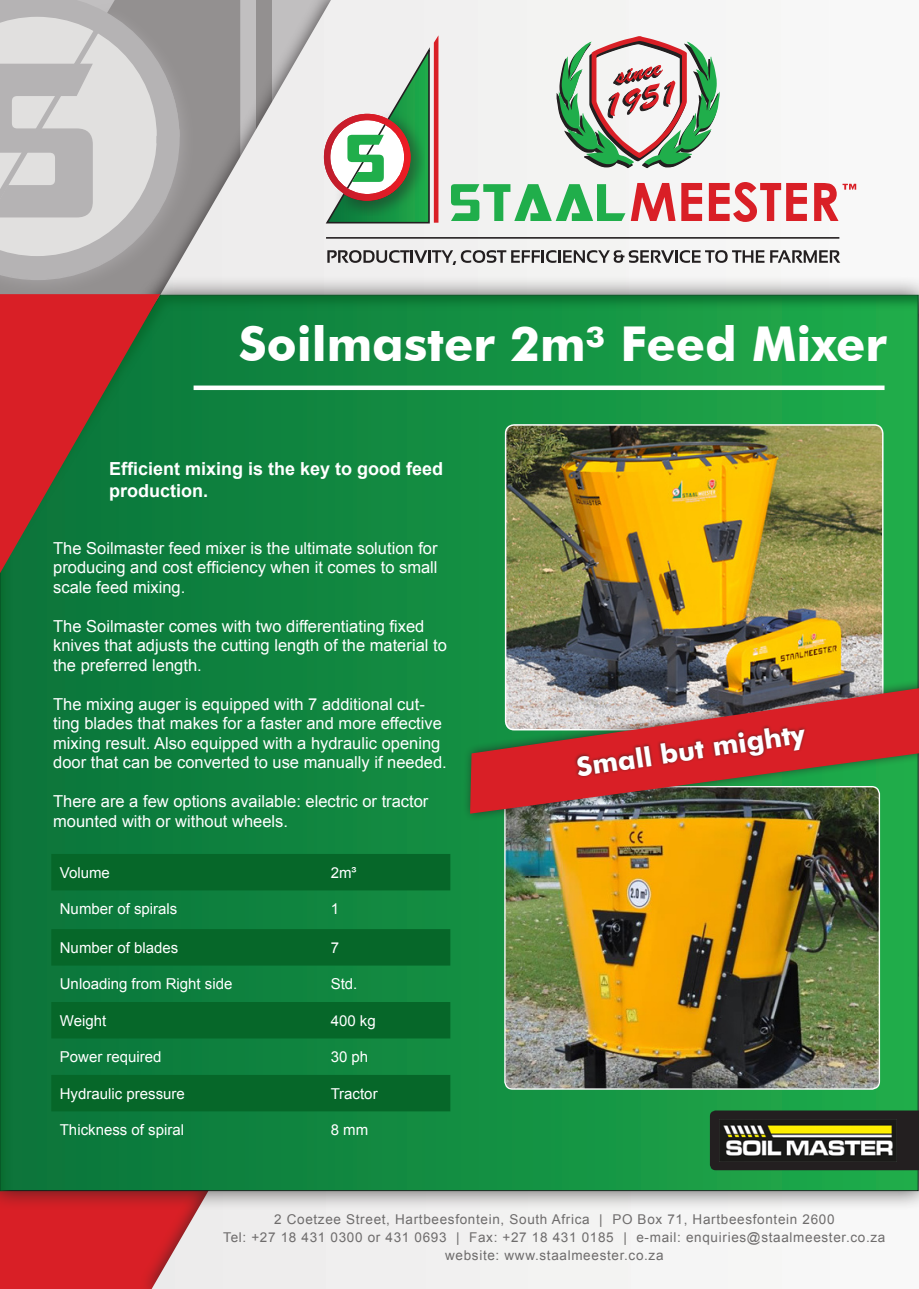
<style>
.page{position:relative;width:919px;height:1289px;background:#fff}
.page>*{position:absolute;margin:0;border:0;box-sizing:border-box;transform-origin:0 0}
.t1{font:700 48px "Futura BT";color:#fff}
.t2{font:700 27px "Futura BT";color:#fff}
.t3{font:700 18px/21.6px "Arial";color:#fff}
.t4{font:16.5px/19.5px "Arial";color:#fff}
.t5{font:15px "Arial";color:#fff}
.t6{font:13.5px "Arial";letter-spacing:.05em;color:#6e6c6c}
</style>
<div class="page">
<svg style="left:0;top:0;width:133px;height:274px;background:#aeacac"></svg>
<svg style="left:0;top:6px;width:133px;height:261px;background:#cccaca"></svg>
<svg style="left:150px;top:0;width:707px;height:274px"></svg>
<div style="left:0;top:1210px;width:135px;height:78px;background:#d91f26"></div>
<div style="left:152px;top:1210px;width:479px;height:78px;background:#f0efef"></div>
<div style="left:0;top:274px;width:918px;height:936px;background:#231f20;opacity:.75"></div>
<div style="left:0;top:295px;width:918px;height:897px;background:#066729;opacity:.82"></div>
<svg style="left:0;top:294px;width:160px;height:279px;background:#724c30"></svg>
<div style="left:193px;top:385px;width:691px;height:5px;background:#fff"></div>
<svg style="left:451px;top:183px;width:224px;height:38px"></svg>
<svg style="left:681px;top:183px;width:21px;height:38px"></svg>
<svg style="left:708px;top:182px;width:98px;height:40px"></svg>
<svg style="left:327px;top:250px;width:437px;height:15px"></svg>
<svg style="left:770px;top:250px;width:70px;height:13px"></svg>
<hr style="left:326px;top:237px;width:513px;height:2px;background:#231f20">
<svg style="left:324px;top:35px;width:114px;height:189px"></svg>
<svg style="left:814px;top:183px;width:42px;height:38px"></svg>
<img style="left:505px;top:872px;width:374px;height:217px">
<img style="left:505px;top:425px;width:377px;height:207px">
<div style="left:505px;top:424px;width:378px;height:306px;border:2px solid #fff;border-radius:9px"></div>
<svg style="left:556px;top:36px;width:163px;height:132px"></svg>
<svg style="left:51px;top:854px;width:399px;height:257px;background:#097232"></svg>
<svg style="left:709px;top:1110px;width:209px;height:60px;background:#222321"></svg>
<img style="left:719px;top:1119px;width:177px;height:42px">
<img style="left:446px;top:632px;width:472px;height:240px">
<img style="left:469px;top:687px;width:449px;height:127px">
<svg style="left:571px;top:718px;width:240px;height:68px;background:#b53533"></svg>
<p class="t1" style="left:239px;top:314px;width:649px">Soilmaster 2m³ Feed Mixer</p>
<p class="t3" style="left:109px;top:458px;width:336px">Efficient mixing is the key to good feed production.</p>
<p class="t4" style="left:53px;top:538px;width:386px;text-align:justify">The Soilmaster feed mixer is the ultimate solution for producing and cost efficiency when it comes to small scale feed mixing.</p>
<p class="t4" style="left:53px;top:616px;width:395px">The Soilmaster comes with two differentiating fixed knives that adjusts the cutting length of the material to the preferred length.</p>
<p class="t4" style="left:53px;top:694px;width:395px">The mixing auger is equipped with 7 additional cut&shy;ting blades that makes for a faster and more effective mixing result. Also equipped with a hydraulic opening door that can be converted to use manually if needed.</p>
<p class="t4" style="left:53px;top:792px;width:377px">There are a few options available: electric or tractor mounted with or without wheels.</p>
<p class="t5" style="left:60px;top:862px;width:52px">Volume</p>
<p class="t5" style="left:330px;top:862px;width:27px">2m³</p>
<p class="t5" style="left:60px;top:899px;width:119px">Number of spirals</p>
<p class="t5" style="left:330px;top:899px;width:10px">1</p>
<p class="t5" style="left:60px;top:937px;width:120px">Number of blades</p>
<p class="t5" style="left:330px;top:937px;width:10px">7</p>
<p class="t5" style="left:60px;top:974px;width:174px">Unloading from Right side</p>
<p class="t5" style="left:330px;top:974px;width:28px">Std.</p>
<p class="t5" style="left:60px;top:1010px;width:48px">Weight</p>
<p class="t5" style="left:330px;top:1010px;width:47px">400 kg</p>
<p class="t5" style="left:60px;top:1047px;width:103px">Power required</p>
<p class="t5" style="left:330px;top:1047px;width:39px">30 ph</p>
<p class="t5" style="left:60px;top:1083px;width:127px">Hydraulic pressure</p>
<p class="t5" style="left:330px;top:1083px;width:48px">Tractor</p>
<p class="t5" style="left:60px;top:1119px;width:126px">Thickness of spiral</p>
<p class="t5" style="left:330px;top:1119px;width:39px">8 mm</p>
<p class="t2" style="left:574px;top:752px;width:232px;rotate:-9deg">Small but mighty</p>
<p class="t6" style="left:274px;top:1210px;width:562px">2 Coetzee Street, Hartbeesfontein, South Africa | PO Box 71, Hartbeesfontein 2600</p>
<p class="t6" style="left:223px;top:1228px;width:663px">Tel: +27 18 431 0300 or 431 0693 | Fax: +27 18 431 0185 | e-mail: enquiries@staalmeester.co.za</p>
<p class="t6" style="left:445px;top:1246px;width:220px">website: www.staalmeester.co.za</p>
</div>
